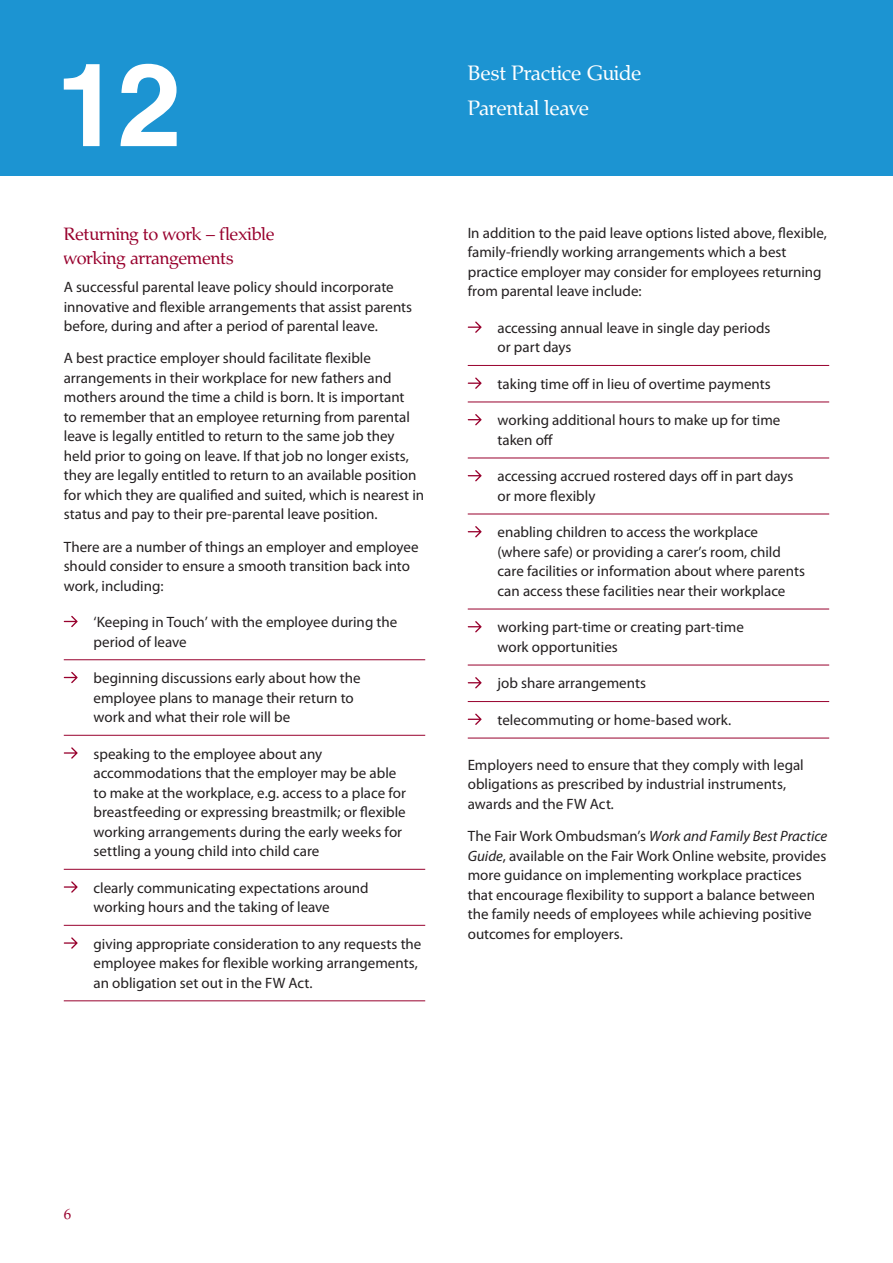
<style>
.page{position:relative;width:893px;height:1263px;background:#fff}
.page>*{position:absolute;margin:0;border:0;box-sizing:border-box;transform-origin:0 0}
.t1{font:21px/35.5px "Fair Work";letter-spacing:-.01em;color:#fff}
.A_head{font:18px/24px "Fair Work";letter-spacing:-.005em;color:#98012d}
.body{font:15px/19.5px "Myriad Pro";color:#231f20}
.body_bullets{font:15px/19.5px "Myriad Pro";color:#231f20}
.body_bullets_last{font:15px/19.5px "Myriad Pro";color:#231f20}
.t2{font:15px "Fair Work";color:#98012d}
.s1{font-style:italic}
</style>
<div class="page">
<div style="left:0;top:0;width:893px;height:176px;background:#1c94d2"></div>
<svg style="left:64px;top:64px;width:113px;height:82px"></svg>
<hr style="left:64px;top:659px;width:361px;height:1px;background:#98012d">
<hr style="left:64px;top:735px;width:361px;height:1px;background:#98012d">
<hr style="left:64px;top:869px;width:361px;height:1px;background:#98012d">
<hr style="left:64px;top:925px;width:361px;height:1px;background:#98012d">
<hr style="left:64px;top:1000px;width:361px;height:1px;background:#98012d">
<svg style="left:64px;top:616px;width:14px;height:11px"></svg>
<svg style="left:64px;top:672px;width:14px;height:11px"></svg>
<svg style="left:64px;top:747px;width:14px;height:12px"></svg>
<svg style="left:64px;top:881px;width:14px;height:12px"></svg>
<svg style="left:64px;top:937px;width:14px;height:12px"></svg>
<hr style="left:468px;top:365px;width:361px;height:1px;background:#98012d">
<hr style="left:468px;top:402px;width:361px;height:1px;background:#98012d">
<hr style="left:468px;top:458px;width:361px;height:1px;background:#98012d">
<hr style="left:468px;top:514px;width:361px;height:1px;background:#98012d">
<hr style="left:468px;top:609px;width:361px;height:1px;background:#98012d">
<hr style="left:468px;top:665px;width:361px;height:1px;background:#98012d">
<hr style="left:468px;top:701px;width:361px;height:1px;background:#98012d">
<hr style="left:468px;top:738px;width:361px;height:1px;background:#98012d">
<svg style="left:468px;top:321px;width:14px;height:12px"></svg>
<svg style="left:468px;top:378px;width:14px;height:11px"></svg>
<svg style="left:468px;top:414px;width:14px;height:11px"></svg>
<svg style="left:468px;top:470px;width:14px;height:11px"></svg>
<svg style="left:468px;top:526px;width:14px;height:11px"></svg>
<svg style="left:468px;top:621px;width:14px;height:11px"></svg>
<svg style="left:468px;top:677px;width:14px;height:11px"></svg>
<svg style="left:468px;top:714px;width:14px;height:11px"></svg>
<p class="A_head" style="left:64px;top:222px;width:212px">Returning to work – flexible working arrangements</p>
<p class="body" style="left:64px;top:277px;width:350px">A successful parental leave policy should incorporate innovative and flexible arrangements that assist parents before, during and after a period of parental leave.</p>
<p class="body" style="left:64px;top:348px;width:362px">A best practice employer should facilitate flexible arrangements in their workplace for new fathers and mothers around the time a child is born. It is important<br>to remember that an employee returning from parental leave is legally entitled to return to the same job they held prior to going on leave. If that job no longer exists, they are legally entitled to return to an available position for which they are qualified and suited, which is nearest in status and pay to their pre-parental leave position.</p>
<p class="body" style="left:64px;top:537px;width:356px">There are a number of things an employer and employee should consider to ensure a smooth transition back into work, including:</p>
<p class="body_bullets" style="left:94px;top:612px;width:305px">‘Keeping in Touch’ with the employee during the period of leave</p>
<p class="body_bullets" style="left:94px;top:668px;width:269px">beginning discussions early about how the employee plans to manage their return to work and what their role will be</p>
<p class="body_bullets" style="left:94px;top:744px;width:314px">speaking to the employee about any accommodations that the employer may be able to make at the workplace, e.g. access to a place for breastfeeding or expressing breastmilk; or flexible working arrangements during the early weeks for settling a young child into child care</p>
<p class="body_bullets" style="left:94px;top:878px;width:277px">clearly communicating expectations around working hours and the taking of leave</p>
<p class="body_bullets_last" style="left:94px;top:934px;width:329px">giving appropriate consideration to any requests the employee makes for flexible working arrangements, an obligation set out in the FW Act.</p>
<h1 class="t1" style="left:468px;top:55px;width:175px">Best Practice Guide<br>Parental leave</h1>
<p class="body" style="left:468px;top:223px;width:361px">In addition to the paid leave options listed above, flexible, family-friendly working arrangements which a best practice employer may consider for employees returning from parental leave include:</p>
<p class="body_bullets" style="left:497px;top:318px;width:274px">accessing annual leave in single day periods or part days</p>
<p class="body_bullets" style="left:497px;top:374px;width:275px">taking time off in lieu of overtime payments</p>
<p class="body_bullets" style="left:497px;top:410px;width:284px">working additional hours to make up for time taken off</p>
<p class="body_bullets" style="left:497px;top:466px;width:298px">accessing accrued rostered days off in part days or more flexibly</p>
<p class="body_bullets" style="left:497px;top:522px;width:309px">enabling children to access the workplace (where safe) or providing a carer’s room, child care facilities or information about where parents can access these facilities near their workplace</p>
<p class="body_bullets" style="left:497px;top:617px;width:248px">working part-time or creating part-time work opportunities</p>
<p class="body_bullets" style="left:497px;top:673px;width:150px">job share arrangements</p>
<p class="body_bullets_last" style="left:497px;top:710px;width:235px">telecommuting or home-based work.</p>
<p class="body" style="left:468px;top:755px;width:338px">Employers need to ensure that they comply with legal obligations as prescribed by industrial instruments, awards and the FW Act<span class="s1">.</span></p>
<p class="body" style="left:468px;top:826px;width:361px">The Fair Work Ombudsman’s <span class="s1">Work and Family Best Practice Guide</span>, available on the Fair Work Online website, provides more guidance on implementing workplace practices that encourage flexibility to support a balance between the family needs of employees while achieving positive outcomes for employers.</p>
<p class="t2" style="left:64px;top:1205px;width:9px">6</p>
</div>
